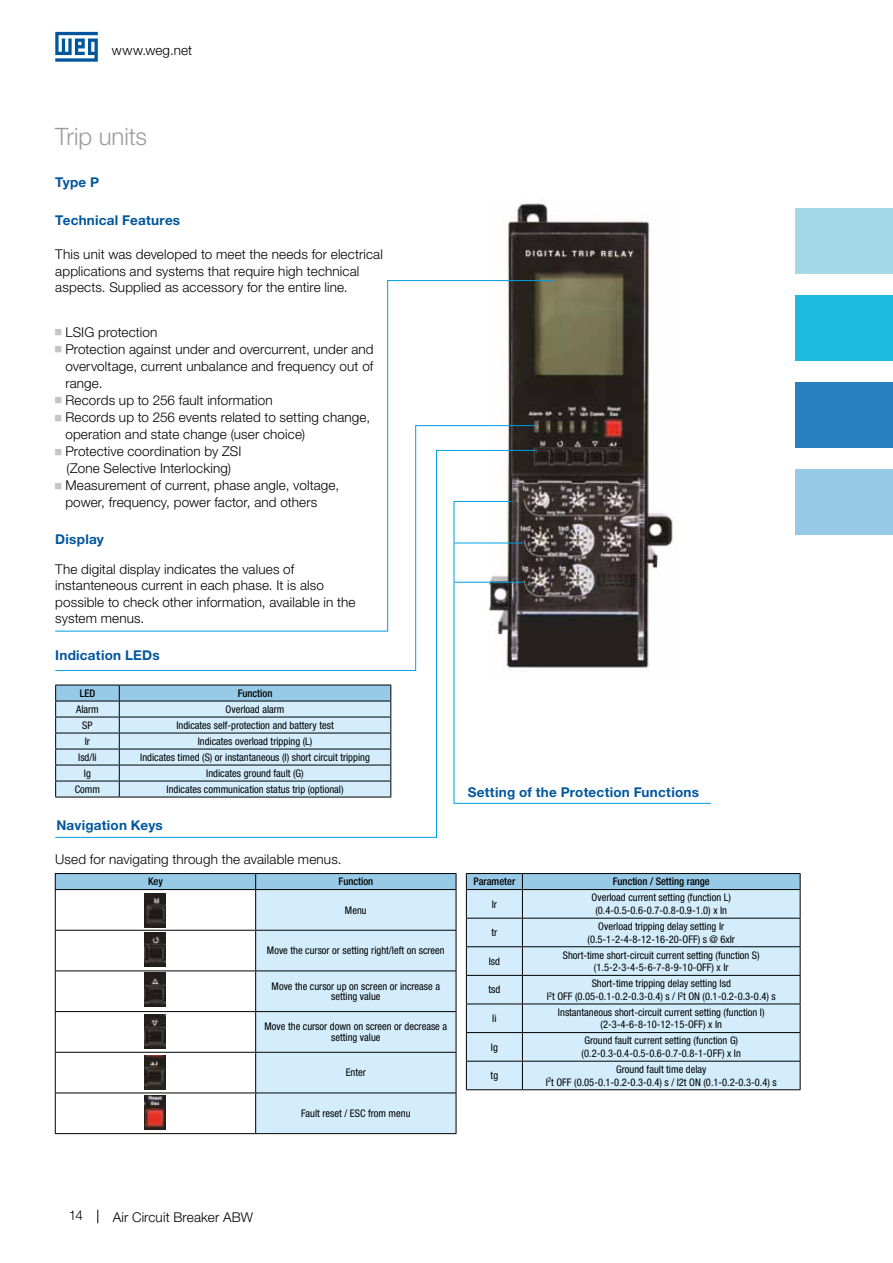
<style>
.page{position:relative;width:893px;height:1263px;background:#fff}
.page>*{position:absolute;margin:0;border:0;box-sizing:border-box;transform-origin:0 0}
.t1{font:300 24px "Helvetica Neue LT Pro";letter-spacing:-.005em;color:#9d9d9c}
.t2{font:300 13.5px/17px "Helvetica Neue LT Pro";letter-spacing:.01em;color:#000}
.t3{font:700 13.5px "Helvetica Neue LT Pro";letter-spacing:.02em;color:#00569d}
.t4{font:condensed 10.5px/12.6px "Helvetica Neue LT Pro";color:#000;text-align:center}
.t5{font:500 condensed 10.5px "Helvetica Neue LT Pro";color:#000}
</style>
<div class="page">
<svg style="left:97px;top:1210px;width:1px;height:13px"></svg>
<svg style="left:55px;top:32px;width:43px;height:30px"></svg>
<img style="left:507px;top:201px;width:143px;height:300px">
<img style="left:145px;top:893px;width:21px;height:34px">
<img style="left:145px;top:932px;width:20px;height:34px">
<img style="left:145px;top:973px;width:20px;height:34px">
<img style="left:145px;top:1014px;width:20px;height:34px">
<img style="left:145px;top:1055px;width:20px;height:34px">
<img style="left:145px;top:1095px;width:20px;height:34px">
<div style="left:795px;top:208px;width:98px;height:66px;background:#a3d8e7"></div>
<div style="left:795px;top:295px;width:98px;height:65px;background:#1dbadf"></div>
<div style="left:795px;top:382px;width:98px;height:65px;background:#2881be"></div>
<div style="left:795px;top:469px;width:98px;height:65px;background:#96cae6"></div>
<svg style="left:55px;top:632px;width:382px;height:206px"></svg>
<svg style="left:453px;top:501px;width:258px;height:303px"></svg>
<svg style="left:55px;top:280px;width:499px;height:352px"></svg>
<div style="left:256px;top:890px;width:200px;height:243px;background:#d4edfc"></div>
<svg style="left:55px;top:873px;width:402px;height:16px;background:#8bbcd6"></svg>
<hr style="left:55px;top:889px;width:201px;height:1px;background:#000">
<hr style="left:55px;top:890px;width:1px;height:40px;background:#000">
<hr style="left:256px;top:889px;width:200px;height:1px;background:#000">
<hr style="left:255px;top:890px;width:1px;height:40px;background:#000">
<hr style="left:456px;top:890px;width:1px;height:40px;background:#000">
<hr style="left:55px;top:930px;width:201px;height:1px;background:#000">
<hr style="left:55px;top:930px;width:1px;height:40px;background:#000">
<hr style="left:256px;top:930px;width:200px;height:1px;background:#000">
<hr style="left:255px;top:930px;width:1px;height:40px;background:#000">
<hr style="left:456px;top:930px;width:1px;height:40px;background:#000">
<hr style="left:55px;top:970px;width:201px;height:1px;background:#000">
<hr style="left:55px;top:971px;width:1px;height:40px;background:#000">
<hr style="left:256px;top:970px;width:200px;height:1px;background:#000">
<hr style="left:255px;top:971px;width:1px;height:40px;background:#000">
<hr style="left:456px;top:971px;width:1px;height:40px;background:#000">
<hr style="left:55px;top:1011px;width:201px;height:1px;background:#000">
<hr style="left:55px;top:1012px;width:1px;height:40px;background:#000">
<hr style="left:256px;top:1011px;width:200px;height:1px;background:#000">
<hr style="left:255px;top:1012px;width:1px;height:40px;background:#000">
<hr style="left:456px;top:1012px;width:1px;height:40px;background:#000">
<hr style="left:55px;top:1052px;width:201px;height:1px;background:#000">
<hr style="left:55px;top:1053px;width:1px;height:39px;background:#000">
<hr style="left:256px;top:1052px;width:200px;height:1px;background:#000">
<hr style="left:255px;top:1053px;width:1px;height:39px;background:#000">
<hr style="left:456px;top:1053px;width:1px;height:39px;background:#000">
<hr style="left:55px;top:1092px;width:201px;height:1px;background:#000">
<hr style="left:55px;top:1093px;width:1px;height:40px;background:#000">
<hr style="left:256px;top:1092px;width:200px;height:1px;background:#000">
<hr style="left:255px;top:1093px;width:1px;height:40px;background:#000">
<hr style="left:456px;top:1093px;width:1px;height:40px;background:#000">
<hr style="left:55px;top:1133px;width:201px;height:1px;background:#000">
<hr style="left:256px;top:1133px;width:200px;height:1px;background:#000">
<svg style="left:466px;top:873px;width:335px;height:216px;background:#c6dfef"></svg>
<hr style="left:466px;top:1089px;width:56px;height:1px;background:#000">
<hr style="left:522px;top:1089px;width:278px;height:1px;background:#000">
<svg style="left:55px;top:685px;width:336px;height:112px;background:#bcd7e7"></svg>
<hr style="left:55px;top:797px;width:64px;height:1px;background:#000">
<hr style="left:119px;top:797px;width:272px;height:1px;background:#000">
<svg style="left:55px;top:329px;width:7px;height:7px"></svg>
<svg style="left:55px;top:346px;width:7px;height:7px"></svg>
<svg style="left:55px;top:397px;width:7px;height:7px"></svg>
<svg style="left:55px;top:414px;width:7px;height:7px"></svg>
<svg style="left:55px;top:448px;width:7px;height:7px"></svg>
<svg style="left:55px;top:482px;width:7px;height:7px"></svg>
<p class="t2" style="left:112px;top:42px;width:82px">www.weg.net</p>
<h1 class="t1" style="left:55px;top:121px;width:93px">Trip units</h1>
<p class="t3" style="left:55px;top:174px;width:45px">Type P</p>
<p class="t3" style="left:55px;top:212px;width:126px">Technical Features</p>
<p class="t2" style="left:55px;top:246px;width:329px;line-height:16.2px">This unit was developed to meet the needs for electrical applications and systems that require high technical aspects. Supplied as accessory for the entire line.</p>
<p class="t2" style="left:65px;top:323px;width:310px">LSIG protection<br>Protection against under and overcurrent, under and overvoltage, current unbalance and frequency out of range.<br>Records up to 256 fault information<br>Records up to 256 events related to setting change, operation and state change (user choice)<br>Protective coordination by ZSI<br>(Zone Selective Interlocking)<br>Measurement of current, phase angle, voltage, power, frequency, power factor, and others</p>
<p class="t3" style="left:55px;top:531px;width:50px">Display</p>
<p class="t2" style="left:55px;top:561px;width:302px;line-height:16.2px">The digital display indicates the values of instanteneous current in each phase. It is also possible to check other information, available in the system menus.</p>
<p class="t3" style="left:55px;top:647px;width:106px">Indication LEDs</p>
<p class="t5" style="left:80px;top:687px;width:17px">LED</p>
<p class="t5" style="left:238px;top:687px;width:36px">Function</p>
<p class="t4" style="left:76px;top:703px;width:24px">Alarm</p>
<p class="t4" style="left:226px;top:703px;width:60px">Overload alarm</p>
<p class="t4" style="left:82px;top:719px;width:12px">SP</p>
<p class="t4" style="left:176px;top:719px;width:159px">Indicates self-protection and battery test</p>
<p class="t4" style="left:85px;top:735px;width:7px">Ir</p>
<p class="t4" style="left:198px;top:735px;width:116px">Indicates overload tripping (L)</p>
<p class="t4" style="left:78px;top:751px;width:20px">Isd/Ii</p>
<p class="t4" style="left:140px;top:751px;width:231px">Indicates timed (S) or instantaneous (I) short circuit tripping</p>
<p class="t4" style="left:84px;top:767px;width:9px">Ig</p>
<p class="t4" style="left:206px;top:767px;width:99px">Indicates ground fault (G)</p>
<p class="t4" style="left:75px;top:783px;width:27px">Comm</p>
<p class="t4" style="left:167px;top:783px;width:178px">Indicates communication status trip (optional)</p>
<p class="t3" style="left:56px;top:817px;width:108px">Navigation Keys</p>
<p class="t2" style="left:55px;top:850px;width:288px">Used for navigating through the available menus.</p>
<p class="t5" style="left:148px;top:875px;width:16px">Key</p>
<p class="t5" style="left:338px;top:875px;width:36px">Function</p>
<p class="t4" style="left:345px;top:903px;width:23px">Menu</p>
<p class="t4" style="left:267px;top:944px;width:179px">Move the cursor or setting right/left on screen</p>
<p class="t4" style="left:272px;top:980px;width:170px;line-height:10.6px">Move the cursor up on screen or increase a setting value</p>
<p class="t4" style="left:265px;top:1021px;width:184px;line-height:10.6px">Move the cursor down on screen or decrease a setting value</p>
<p class="t4" style="left:346px;top:1066px;width:22px">Enter</p>
<p class="t4" style="left:301px;top:1107px;width:111px">Fault reset / ESC from menu</p>
<p class="t3" style="left:468px;top:783px;width:233px">Setting of the Protection Functions</p>
<p class="t5" style="left:473px;top:875px;width:43px">Parameter</p>
<p class="t5" style="left:613px;top:875px;width:99px">Function / Setting range</p>
<p class="t4" style="left:492px;top:897px;width:7px">Ir</p>
<p class="t4" style="left:592px;top:891px;width:141px">Overload current setting (function L) (0.4-0.5-0.6-0.7-0.8-0.9-1.0) x In</p>
<p class="t4" style="left:491px;top:926px;width:7px">tr</p>
<p class="t4" style="left:587px;top:920px;width:149px">Overload tripping delay setting Ir (0.5-1-2-4-8-12-16-20-OFF) s @ 6xIr</p>
<p class="t4" style="left:489px;top:955px;width:13px">Isd</p>
<p class="t4" style="left:563px;top:948px;width:198px">Short-time short-circuit current setting (function S) (1.5-2-3-4-5-6-7-8-9-10-OFF) x Ir</p>
<p class="t4" style="left:488px;top:983px;width:13px">tsd</p>
<p class="t4" style="left:547px;top:977px;width:231px">Short-time tripping delay setting Isd<br>I<sup>2</sup>t OFF (0.05-0.1-0.2-0.3-0.4) s / I<sup>2</sup>t ON (0.1-0.2-0.3-0.4) s</p>
<p class="t4" style="left:492px;top:1012px;width:6px">Ii</p>
<p class="t4" style="left:558px;top:1005px;width:208px">Instantaneous short-circuit current setting (function I) (2-3-4-6-8-10-12-15-OFF) x In</p>
<p class="t4" style="left:491px;top:1040px;width:9px">Ig</p>
<p class="t4" style="left:582px;top:1034px;width:161px;text-align:left">Ground fault current setting (function G) (0.2-0.3-0.4-0.5-0.6-0.7-0.8-1-OFF) x In</p>
<p class="t4" style="left:491px;top:1069px;width:9px">tg</p>
<p class="t4" style="left:546px;top:1063px;width:232px">Ground fault time delay<br>I<sup>2</sup>t OFF (0.05-0.1-0.2-0.3-0.4) s / I2t ON (0.1-0.2-0.3-0.4) s</p>
<p class="t2" style="left:69px;top:1207px;width:16px">14</p>
<p class="t2" style="left:113px;top:1208px;width:142px">Air Circuit Breaker ABW</p>
</div>
